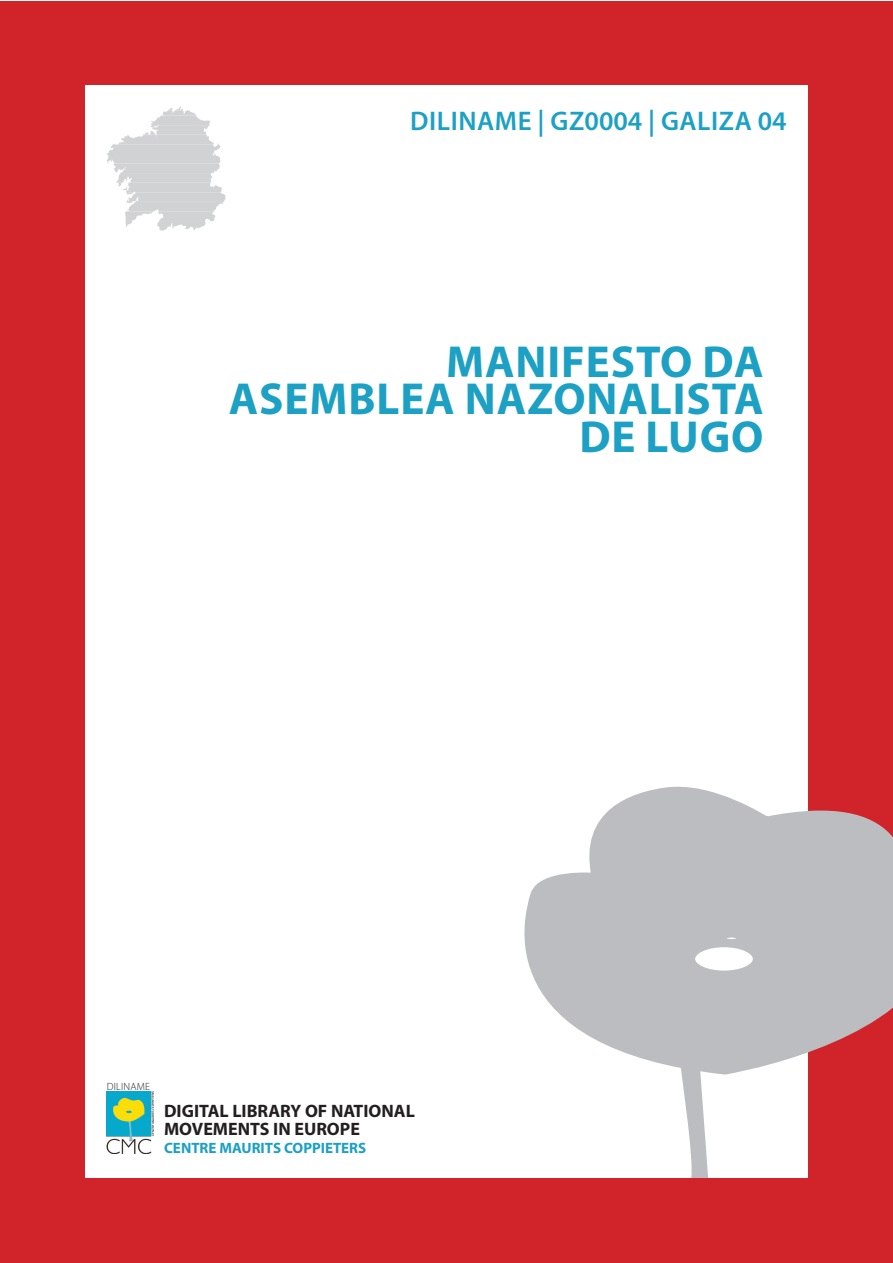
<style>
.page{position:relative;width:893px;height:1263px;background:#fff}
.page>*{position:absolute;margin:0;border:0;box-sizing:border-box;transform-origin:0 0}
.t1{font:700 45px/37.5px "Myriad Pro";letter-spacing:.02em;color:#1ca0c3;text-align:right}
.t2{font:600 27px "Myriad Pro";letter-spacing:.02em;color:#1ca0c3}
.t3{font:700 18px/18px "Myriad";color:#231f20}
.t4{font:700 15px "Myriad";color:#1ca0c3}
.t5{font:300 10.5px "Myriad Pro";letter-spacing:.02em;color:#231f20}
</style>
<div class="page">
<div style="left:0;top:1px;width:892px;height:1262px;background:#d1232a"></div>
<div style="left:85px;top:85px;width:723px;height:1093px;background:#fff"></div>
<svg style="left:682px;top:1078px;width:26px;height:100px"></svg>
<svg style="left:524px;top:786px;width:368px;height:292px"></svg>
<div style="left:102px;top:1088px;width:53px;height:69px;background:linear-gradient(to right,#fff,#fff)"></div>
<img style="left:106px;top:1092px;width:47px;height:61px">
<svg style="left:107px;top:106px;width:119px;height:125px"></svg>
<h2 class="t2" style="left:410px;top:103px;width:378px">DILINAME | GZ0004 | GALIZA 04</h2>
<h1 class="t1" style="left:229px;top:341px;width:536px">MANIFESTO DA<br>ASEMBLEA NAZONALISTA<br>DE LUGO</h1>
<p class="t5" style="left:107px;top:1080px;width:45px">DILINAME</p>
<p class="t3" style="left:164px;top:1102px;width:252px">DIGITAL LIBRARY OF NATIONAL<br>MOVEMENTS IN EUROPE</p>
<p class="t4" style="left:164px;top:1140px;width:204px">CENTRE MAURITS COPPIETERS</p>
</div>
